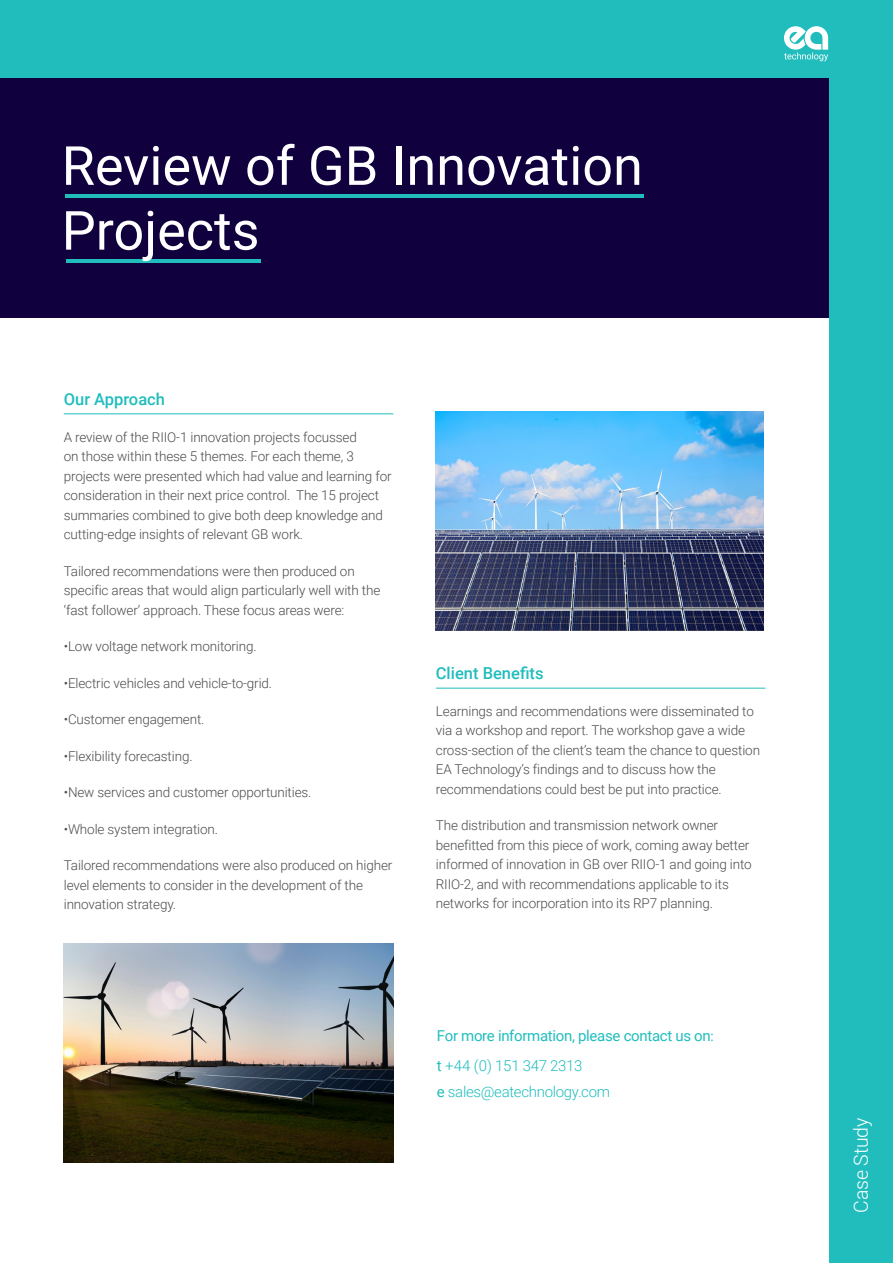
<style>
.page{position:relative;width:893px;height:1263px;background:#fff}
.page>*{position:absolute;margin:0;border:0;box-sizing:border-box;transform-origin:0 0}
.t1{font:54px/64.8px "Roboto";color:#fff}
.t2{font:300 19.5px "Roboto";letter-spacing:-.01em;color:#fff}
.Section_Headers_2{font:500 16.5px "Roboto";color:#21bdbd}
.Body_2{font:15px/30px "Roboto";letter-spacing:-.02em;color:#21bdbd}
.t3{font:300 15px "Roboto";letter-spacing:-.02em;color:#21bdbd}
.Section_Headers_2-2{font:300 13.5px/19.5px "Roboto";letter-spacing:-.01em;color:#4b4c4d}
.s1{font-size:13.5px}
.s2{font-weight:300}
.s3{font-weight:400}
</style>
<div class="page">
<div style="left:0;top:77px;width:867px;height:240px;background:#11003e"></div>
<div style="left:0;top:0;width:893px;height:77px;background:#21bdbd"></div>
<div style="left:829px;top:1px;width:64px;height:1262px;background:#21bdbd"></div>
<svg style="left:784px;top:26px;width:44px;height:35px"></svg>
<hr style="left:66px;top:260px;width:194px;height:3px;background:#21bdbd">
<hr style="left:65px;top:194px;width:578px;height:3px;background:#21bdbd">
<hr style="left:64px;top:413px;width:329px;height:1px;background:#21bdbd">
<hr style="left:436px;top:688px;width:329px;height:1px;background:#21bdbd">
<img style="left:436px;top:411px;width:328px;height:219px">
<img style="left:64px;top:943px;width:329px;height:220px">
<p class="t1" style="left:62px;top:131px;width:583px">Review of GB Innovation<br>Projects</p>
<p class="Section_Headers_2" style="left:64px;top:388px;width:103px">Our Approach</p>
<p class="Section_Headers_2-2" style="left:64px;top:426px;width:329px">A review of the RIIO-1 innovation projects focussed<br>on those within these 5 themes. For each theme, 3 projects were presented which had value and learning for consideration in their next price control. The 15 project summaries combined to give both deep knowledge and cutting-edge insights of relevant GB work.</p>
<p class="Section_Headers_2-2" style="left:64px;top:560px;width:318px">Tailored recommendations were then produced on specific areas that would align particularly well with the ‘fast follower’ approach. These focus areas were:</p>
<p class="Section_Headers_2-2" style="left:64px;top:636px;width:194px">•Low voltage network monitoring.</p>
<p class="Section_Headers_2-2" style="left:64px;top:672px;width:210px">•Electric vehicles and vehicle-to-grid.</p>
<p class="Section_Headers_2-2" style="left:64px;top:709px;width:142px">•Customer engagement.</p>
<p class="Section_Headers_2-2" style="left:64px;top:745px;width:130px">•Flexibility forecasting.</p>
<p class="Section_Headers_2-2" style="left:64px;top:782px;width:249px">•New services and customer opportunities.</p>
<p class="Section_Headers_2-2" style="left:64px;top:818px;width:156px">•Whole system integration.</p>
<p class="Section_Headers_2-2" style="left:64px;top:855px;width:330px">Tailored recommendations were also produced on higher level elements to consider in the development of the innovation strategy.</p>
<p class="Section_Headers_2" style="left:436px;top:662px;width:109px">Client Benefits</p>
<p class="Section_Headers_2-2" style="left:436px;top:701px;width:326px">Learnings and recommendations were disseminated to via a workshop and report. The workshop gave a wide cross-section of the client’s team the chance to question EA Technology’s findings and to discuss how the recommendations could best be put into practice.</p>
<p class="Section_Headers_2-2" style="left:436px;top:815px;width:317px">The distribution and transmission network owner benefitted from this piece of work, coming away better informed of innovation in GB over RIIO-1 and going into RIIO-2, and with recommendations applicable to its networks for incorporation into its RP7 planning.</p>
<p class="Body_2" style="left:437px;top:1020px;width:278px">For more information, please contact us on<span class="s1">: </span>t <span class="s2">+44 (0) 151 347 2313</span></p>
<p class="t3" style="left:437px;top:1081px;width:175px"><span class="s3">e</span> sales@eatechnology.com</p>
<p class="t2" style="left:847px;top:1212px;width:96px;rotate:-90deg">Case Study</p>
</div>
